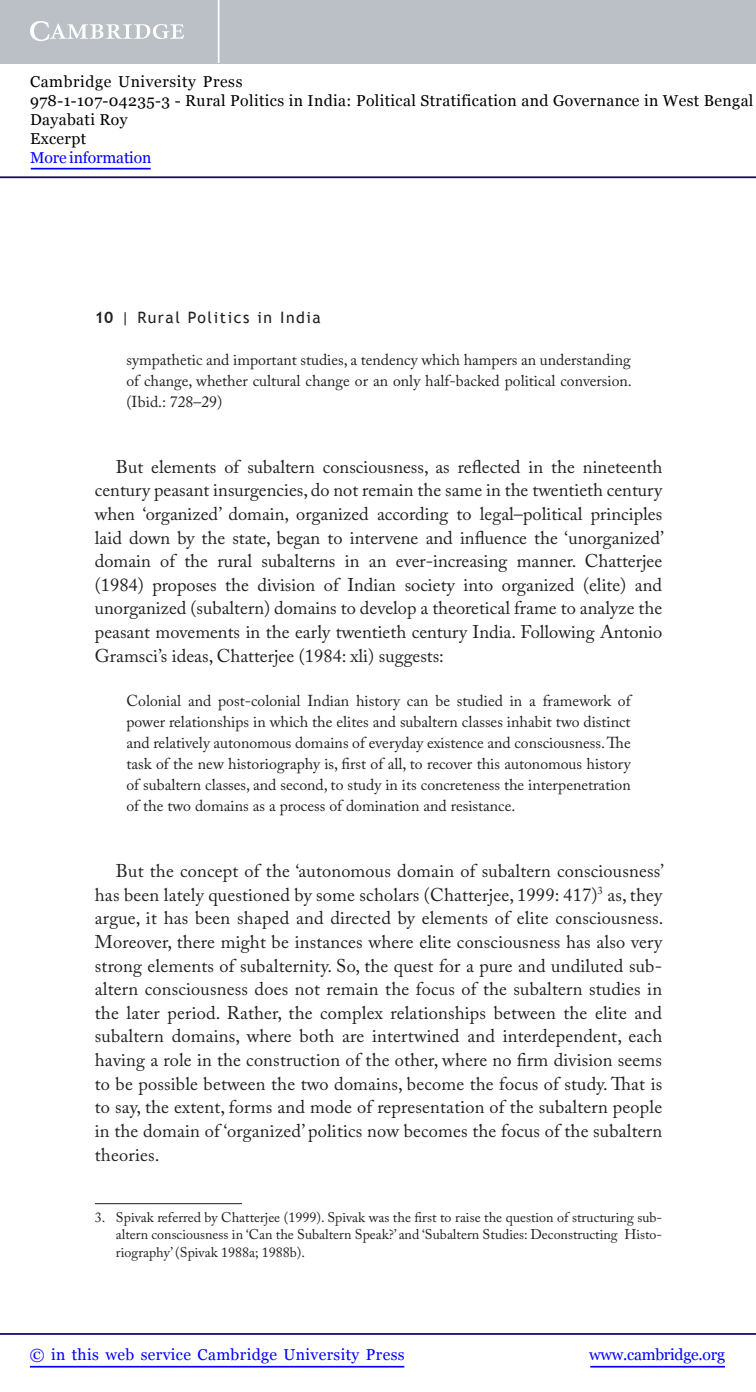
<style>
.page{position:relative;width:756px;height:1392px;background:#fff}
.page>*{position:absolute;margin:0;border:0;box-sizing:border-box;transform-origin:0 0}
.Body-text{font:18.38px/23.6px "Adobe Caslon Pro";letter-spacing:.005em;color:#231f20;text-align:justify}
.Block-quote{font:15.75px/21px "Adobe Caslon Pro";color:#231f20;text-align:justify}
.t1{font:15.75px/18.9px "Georgia";letter-spacing:.025em;color:#000}
.t2{font:15.75px "Georgia";letter-spacing:.025em;color:#00f}
.t3{font:15.75px "Trebuchet MS";letter-spacing:.1em;color:#231f20}
.t4{font:15.75px "Georgia";letter-spacing:-.015em;color:#00f}
.t5{font:15.75px "Georgia";letter-spacing:-.01em;color:#00f}
.foot-notes{font:14px/17.5px "Adobe Caslon Pro";color:#231f20;text-align:justify}
.s1{font-weight:700}
</style>
<div class="page">
<hr style="left:95px;top:1203px;width:147px;height:1px;background:#231f20">
<hr style="left:590px;top:1366px;width:135px;height:1px;background:#00f">
<hr style="left:0;top:1333px;width:756px;height:2px;background:#150666">
<hr style="left:30px;top:1366px;width:374px;height:1px;background:#00f">
<div style="left:0;top:0;width:756px;height:63px;background:#bac0c6"></div>
<svg style="left:30px;top:21px;width:154px;height:20px"></svg>
<hr style="left:218px;top:0;width:1px;height:63px;background:#fff">
<hr style="left:0;top:176px;width:756px;height:2px;background:#150666">
<hr style="left:31px;top:168px;width:120px;height:1px;background:#00f">
<p class="t1" style="left:30px;top:72px;width:725px">Cambridge University Press<br>978-1-107-04235-3 - Rural Politics in India: Political Stratification and Governance in West Bengal Dayabati Roy<br>Excerpt</p>
<p class="t5" style="left:30px;top:148px;width:123px">More information</p>
<p class="t3" style="left:95px;top:308px;width:227px"><span class="s1">10</span> | Rural Politics in India</p>
<p class="Block-quote" style="left:126px;top:349px;width:507px">sympathetic and important studies, a tendency which hampers an understanding of change, whether cultural change or an only half-backed political conversion. (Ibid.: 728–29)</p>
<p class="Body-text" style="left:95px;top:454px;width:570px;text-indent:21px">But elements of subaltern consciousness, as reflected in the nineteenth century peasant insurgencies, do not remain the same in the twentieth century when ‘organized’ domain, organized according to legal–political principles laid down by the state, began to intervene and influence the ‘unorganized’ domain of the rural subalterns in an ever-increasing manner. Chatterjee (1984) proposes the division of Indian society into organized (elite) and unorganized (subaltern) domains to develop a theoretical frame to analyze the peasant movements in the early twentieth century India. Following Antonio Gramsci’s ideas, Chatterjee (1984: xli) suggests:</p>
<p class="Block-quote" style="left:126px;top:690px;width:506px">Colonial and post-colonial Indian history can be studied in a framework of power relationships in which the elites and subaltern classes inhabit two distinct and relatively autonomous domains of everyday existence and consciousness. The task of the new historiography is, first of all, to recover this autonomous history of subaltern classes, and second, to study in its concreteness the interpenetration of the two domains as a process of domination and resistance.</p>
<p class="Body-text" style="left:95px;top:859px;width:570px;text-indent:21px">But the concept of the ‘autonomous domain of subaltern consciousness’ has been lately questioned by some scholars (Chatterjee, 1999: 417)<sup>3</sup> as, they argue, it has been shaped and directed by elements of elite consciousness.<br>Moreover, there might be instances where elite consciousness has also very strong elements of subalternity. So, the quest for a pure and undiluted sub&shy;altern consciousness does not remain the focus of the subaltern studies in the later period. Rather, the complex relationships between the elite and subaltern domains, where both are intertwined and interdependent, each having a role in the construction of the other, where no firm division seems to be possible between the two domains, become the focus of study. That is to say, the extent, forms and mode of representation of the subaltern people in the domain of ‘organized’ politics now becomes the focus of the subaltern theories.</p>
<p class="foot-notes" style="left:116px;top:1208px;width:548px;text-indent:-21px">3. Spivak referred by Chatterjee (1999). Spivak was the first to raise the question of structuring sub&shy;altern consciousness in ‘Can the Subaltern Speak?’ and ‘Subaltern Studies: Deconstructing Histo&shy;riography’ (Spivak 1988a; 1988b).</p>
<p class="t2" style="left:30px;top:1345px;width:376px">© in this web service Cambridge University Press</p>
<p class="t4" style="left:589px;top:1345px;width:137px">www.cambridge.org</p>
</div>
